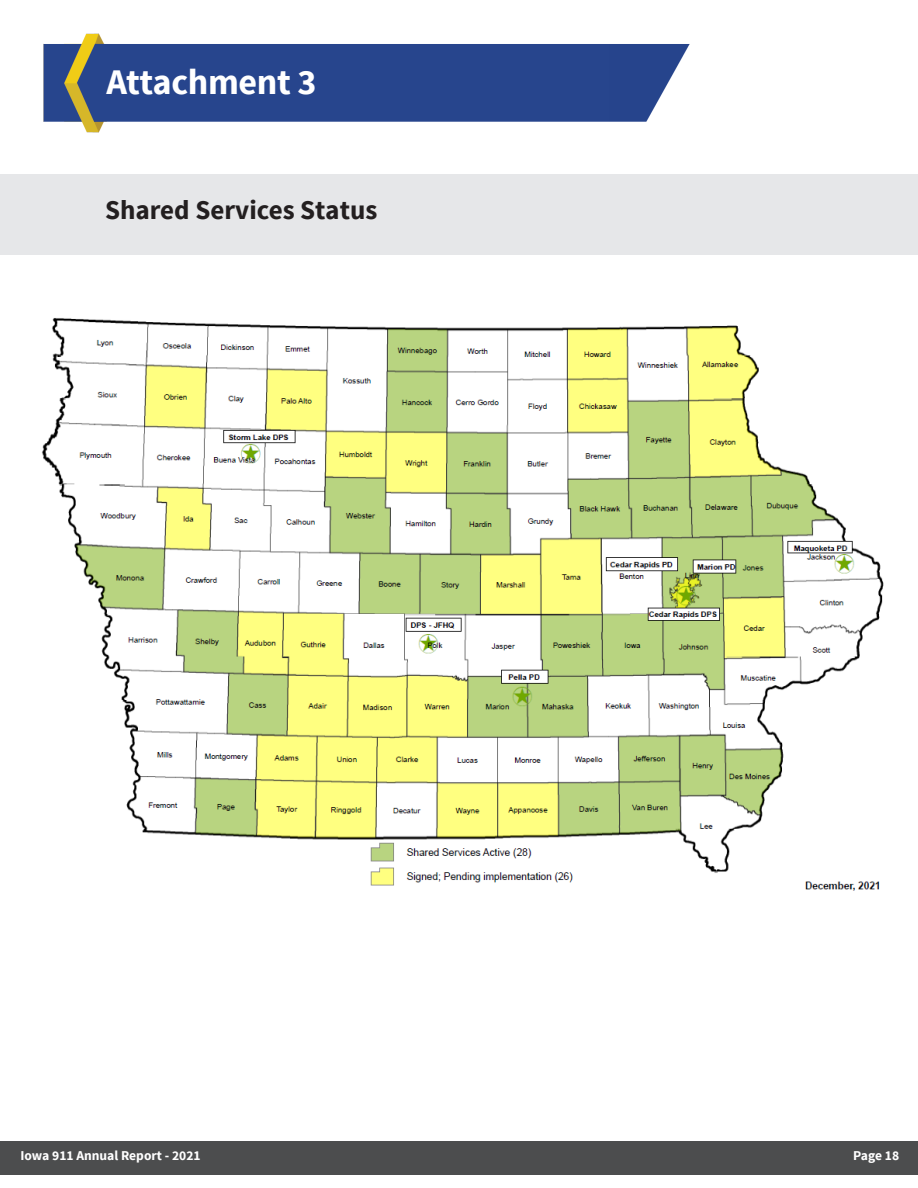
<style>
.page{position:relative;width:918px;height:1188px;background:#fff}
.page>*{position:absolute;margin:0;border:0;box-sizing:border-box;transform-origin:0 0}
.Section{font:700 36px "Source Sans Pro";letter-spacing:-.01em;color:#fff}
.t1{font:700 27px "Source Sans Pro";color:#231f20}
.t2{font:700 13.5px "Source Sans Pro";color:#fff}
</style>
<div class="page">
<div style="left:0;top:174px;width:918px;height:81px;background:#e6e7e9"></div>
<div style="left:0;top:1141px;width:918px;height:34px;background:#4c4d4e"></div>
<img style="left:43px;top:33px;width:647px;height:100px">
<img style="left:41px;top:318px;width:843px;height:573px">
<p class="Section" style="left:106px;top:59px;width:212px">Attachment 3</p>
<p class="t1" style="left:105px;top:193px;width:274px">Shared Services Status</p>
<p class="t2" style="left:20px;top:1147px;width:182px">Iowa 911 Annual Report - 2021</p>
<p class="t2" style="left:853px;top:1147px;width:47px">Page 18</p>
</div>
